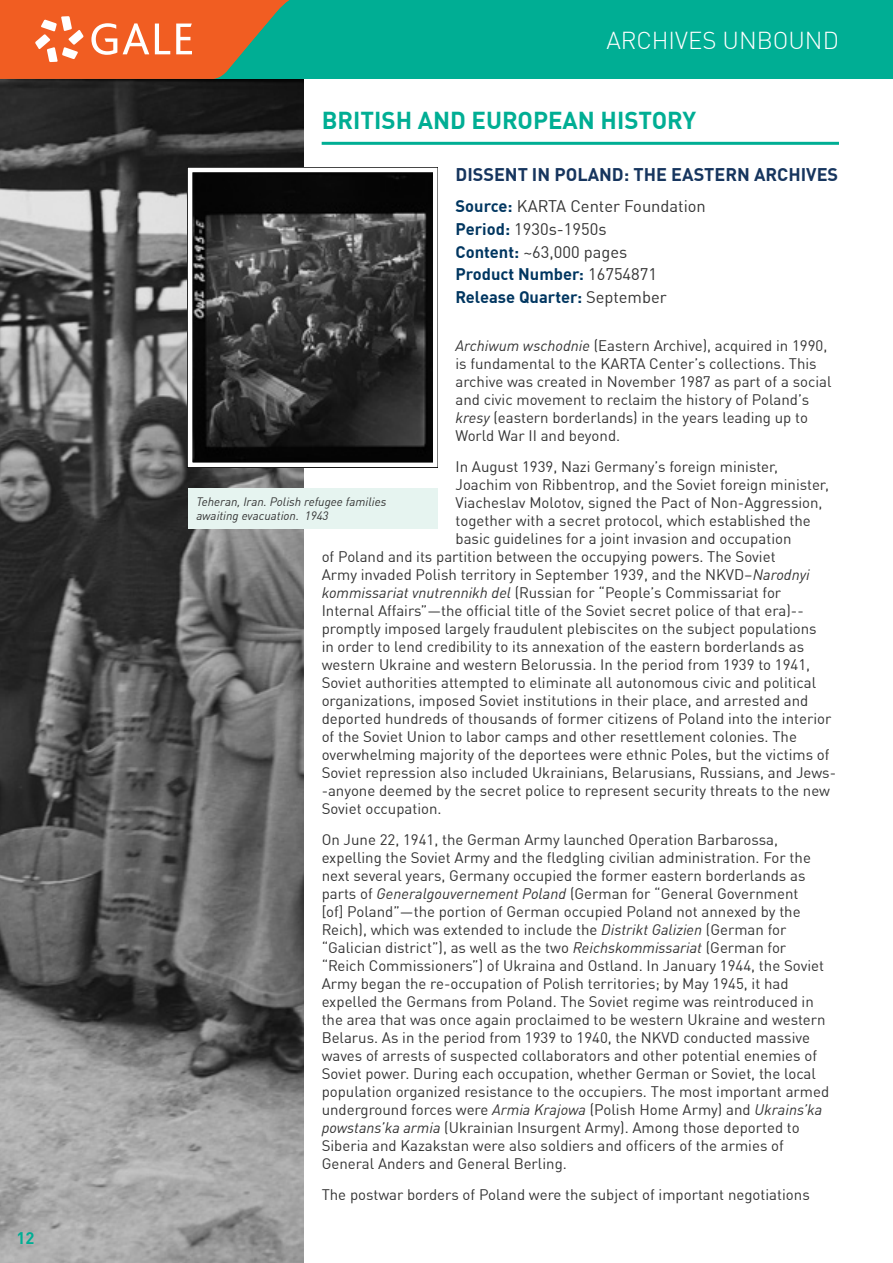
<style>
.page{position:relative;width:893px;height:1263px;background:#fff}
.page>*{position:absolute;margin:0;border:0;box-sizing:border-box;transform-origin:0 0}
.t1{font:700 24px "DIN Offc";color:#00ae94}
.t2{font:300 24px "DIN Offc";color:#fff}
.t3{font:700 18px "DIN Offc";color:#16355e}
.t4{font:16.5px/22.5px "DIN Offc";color:#333}
.t5{font:700 16.5px "DIN Offc";color:#00ae94}
.t6{font:15px/18px "DIN Offc";color:#333}
.t7{font:italic 12px/14.4px "DIN Offc";color:#333}
.s1{font-weight:700;color:#003660}
.s2{font-style:italic}
</style>
<div class="page">
<img style="left:0;top:78px;width:304px;height:1185px">
<div style="left:0;top:0;width:893px;height:78px;background:#00ae94"></div>
<svg style="left:0;top:0;width:289px;height:78px;background:#d47340"></svg>
<hr style="left:322px;top:142px;width:517px;height:3px;background:#00ae94">
<div style="left:188px;top:488px;width:249px;height:41px;background:#e6f4f0"></div>
<img style="left:193px;top:173px;width:239px;height:289px">
<div style="left:188px;top:168px;width:249px;height:299px;border:4px solid #fff"></div>
<p class="t5" style="left:17px;top:1227px;width:19px">12</p>
<h1 class="t2" style="left:606px;top:26px;width:234px">ARCHIVES UNBOUND</h1>
<h1 class="t1" style="left:322px;top:105px;width:376px">BRITISH AND EUROPEAN HISTORY</h1>
<p class="t3" style="left:455px;top:163px;width:384px">DISSENT IN POLAND: THE EASTERN ARCHIVES</p>
<p class="t4" style="left:455px;top:195px;width:252px"><span class="s1">Source:</span> KARTA Center Foundation<br><span class="s1">Period:</span> 1930s-1950s<br><span class="s1">Content:</span> ~63,000 pages<br><span class="s1">Product Number:</span> 16754871<br><span class="s1">Release Quarter:</span> September</p>
<p class="t6" style="left:455px;top:337px;width:378px"><span class="s2">Archiwum wschodnie</span> (Eastern Archive), acquired in 1990, is fundamental to the KARTA Center’s collections. This archive was created in November 1987 as part of a social and civic movement to reclaim the history of Poland’s <span class="s2">kresy</span> (eastern borderlands) in the years leading up to World War II and beyond.</p>
<p class="t6" style="left:455px;top:458px;width:324px">In August 1939, Nazi Germany’s foreign minister,</p>
<p class="t6" style="left:455px;top:476px;width:375px">Joachim von Ribbentrop, and the Soviet foreign minister,</p>
<p class="t6" style="left:455px;top:494px;width:369px">Viacheslav Molotov, signed the Pact of Non-Aggression,</p>
<p class="t6" style="left:455px;top:512px;width:357px">together with a secret protocol, which established the</p>
<p class="t6" style="left:455px;top:530px;width:338px">basic guidelines for a joint invasion and occupation</p>
<p class="t6" style="left:322px;top:548px;width:455px">of Poland and its partition between the occupying powers. The Soviet</p>
<p class="t6" style="left:322px;top:566px;width:489px">Army invaded Polish territory in September 1939, and the NKVD–<span class="s2">Narodnyi</span></p>
<p class="t6" style="left:322px;top:584px;width:461px"><span class="s2">kommissariat vnutrennikh del</span> (Russian for “People’s Commissariat for</p>
<p class="t6" style="left:322px;top:602px;width:484px">Internal Affairs”—the official title of the Soviet secret police of that era)--</p>
<p class="t6" style="left:322px;top:620px;width:497px">promptly imposed largely fraudulent plebiscites on the subject populations</p>
<p class="t6" style="left:322px;top:638px;width:484px">in order to lend credibility to its annexation of the eastern borderlands as</p>
<p class="t6" style="left:322px;top:656px;width:490px">western Ukraine and western Belorussia. In the period from 1939 to 1941,</p>
<p class="t6" style="left:322px;top:674px;width:496px">Soviet authorities attempted to eliminate all autonomous civic and political</p>
<p class="t6" style="left:322px;top:692px;width:488px">organizations, imposed Soviet institutions in their place, and arrested and</p>
<p class="t6" style="left:322px;top:710px;width:511px">deported hundreds of thousands of former citizens of Poland into the interior</p>
<p class="t6" style="left:322px;top:728px;width:477px">of the Soviet Union to labor camps and other resettlement colonies. The</p>
<p class="t6" style="left:322px;top:746px;width:509px">overwhelming majority of the deportees were ethnic Poles, but the victims of</p>
<p class="t6" style="left:322px;top:764px;width:516px">Soviet repression also included Ukrainians, Belarusians, Russians, and Jews-</p>
<p class="t6" style="left:322px;top:782px;width:510px">-anyone deemed by the secret police to represent security threats to the new</p>
<p class="t6" style="left:322px;top:800px;width:121px">Soviet occupation.</p>
<p class="t6" style="left:322px;top:830px;width:509px">On June 22, 1941, the German Army launched Operation Barbarossa, expelling the Soviet Army and the fledgling civilian administration. For the next several years, Germany occupied the former eastern borderlands as parts of <span class="s2">Generalgouvernement Poland</span> (German for “General Government<br>[of] Poland”—the portion of German occupied Poland not annexed by the Reich), which was extended to include the <span class="s2">Distrikt Galizien</span> (German for “Galician district”), as well as the two <span class="s2">Reichskommissariat</span> (German for “Reich Commissioners”) of Ukraina and Ostland. In January 1944, the Soviet Army began the re-occupation of Polish territories; by May 1945, it had expelled the Germans from Poland. The Soviet regime was reintroduced in the area that was once again proclaimed to be western Ukraine and western Belarus. As in the period from 1939 to 1940, the NKVD conducted massive waves of arrests of suspected collaborators and other potential enemies of Soviet power. During each occupation, whether German or Soviet, the local population organized resistance to the occupiers. The most important armed underground forces were <span class="s2">Armia Krajowa</span> (Polish Home Army) and <span class="s2">Ukrains’ka powstans’ka armia</span> (Ukrainian Insurgent Army). Among those deported to Siberia and Kazakstan were also soldiers and officers of the armies of General Anders and General Berling.</p>
<p class="t6" style="left:322px;top:1185px;width:490px">The postwar borders of Poland were the subject of important negotiations</p>
<p class="t7" style="left:196px;top:495px;width:192px">Teheran, Iran. Polish refugee families awaiting evacuation. 1943</p>
</div>
